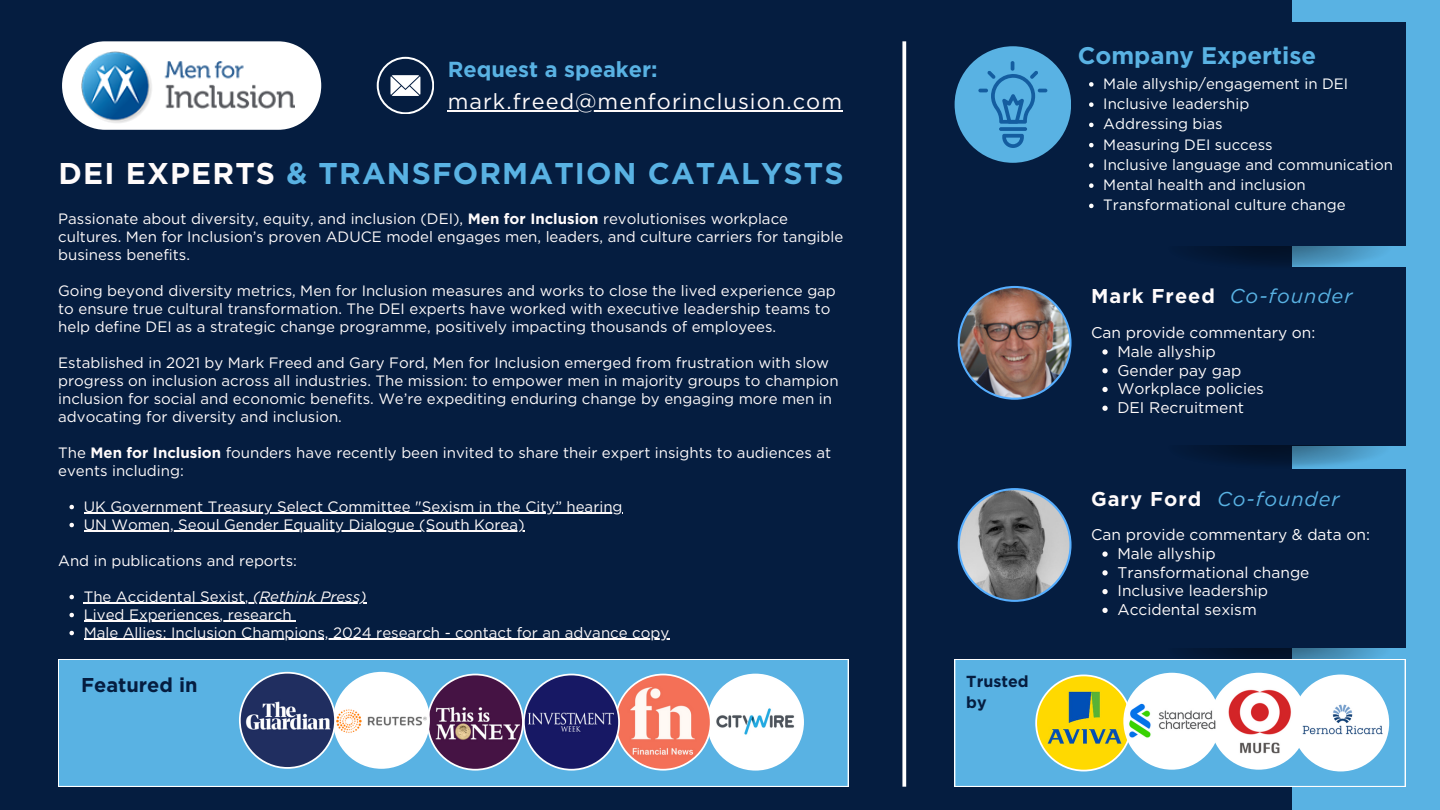
<style>
.page{position:relative;width:1440px;height:810px;background:#051d40}
.page>*{position:absolute;margin:0;border:0;box-sizing:border-box;transform-origin:0 0}
.t1{font:700 30px "Gotham";letter-spacing:.04em;color:#59b2e3}
.t2{font:700 24px "Gotham";color:#59b2e3}
.t3{font:21.8px "Gotham";letter-spacing:.05em;color:#fffbfb}
.t4{font:700 21.8px "Gotham";color:#59b2e3}
.t5{font:italic 20px "Gotham";letter-spacing:.05em;color:#59b2e3}
.t6{font:700 20px "Gotham";letter-spacing:.05em;color:#fffbfb}
.t7{font:700 20px "Gotham";color:#051d40}
.t8{font:700 16px "Gotham";color:#051d40}
.t9{font:15.5px "Gotham";color:#fffbfb}
.t10{font:15px/18px "Gotham";color:#fffbfb}
.t11{font:15px "Gotham";color:#fff}
.s1{color:#fffbfb}
.s2{font-weight:700}
.s3{font-style:italic}
</style>
<div class="page">
<div style="left:1292px;top:0;width:148px;height:810px;background:#59b2e3"></div>
<div style="left:943px;top:23px;width:462px;height:223px;background:#051d40"></div>
<svg style="left:377px;top:57px;width:57px;height:57px"></svg>
<hr style="left:448px;top:110px;width:395px;height:2px;background:#fffbfb">
<div style="left:943px;top:267px;width:462px;height:179px;background:#051d40"></div>
<img style="left:958px;top:286px;width:114px;height:114px">
<img style="left:1197px;top:446px;width:194px;height:24px">
<svg style="left:1102px;top:349px;width:6px;height:6px"></svg>
<svg style="left:1102px;top:368px;width:6px;height:5px"></svg>
<svg style="left:1102px;top:387px;width:6px;height:5px"></svg>
<svg style="left:1102px;top:406px;width:6px;height:5px"></svg>
<div style="left:943px;top:470px;width:462px;height:178px;background:#051d40"></div>
<svg style="left:958px;top:488px;width:114px;height:114px"></svg>
<img style="left:1197px;top:648px;width:183px;height:11px">
<svg style="left:1102px;top:551px;width:6px;height:6px"></svg>
<svg style="left:1102px;top:570px;width:6px;height:5px"></svg>
<svg style="left:1102px;top:589px;width:6px;height:5px"></svg>
<svg style="left:1102px;top:608px;width:6px;height:5px"></svg>
<div style="left:955px;top:46px;width:116px;height:117px;background:#59b2e3;border-radius:50%"></div>
<svg style="left:1089px;top:82px;width:5px;height:5px"></svg>
<svg style="left:1089px;top:102px;width:5px;height:5px"></svg>
<svg style="left:1089px;top:123px;width:5px;height:4px"></svg>
<svg style="left:1089px;top:143px;width:5px;height:4px"></svg>
<svg style="left:1089px;top:163px;width:5px;height:5px"></svg>
<svg style="left:1089px;top:183px;width:5px;height:5px"></svg>
<svg style="left:1089px;top:204px;width:5px;height:4px"></svg>
<img style="left:1197px;top:246px;width:184px;height:21px">
<svg style="left:955px;top:659px;width:450px;height:128px"></svg>
<div style="left:58px;top:659px;width:790px;height:128px;background:#59b2e3"></div>
<svg style="left:902px;top:41px;width:4px;height:746px;background:#e3e5e9"></svg>
<div style="left:62px;top:41px;width:259px;height:89px;background:#fff;border-radius:44px"></div>
<img style="left:78px;top:48px;width:217px;height:75px">
<svg style="left:1035px;top:673px;width:354px;height:98px;background:#ced7c1"></svg>
<svg style="left:239px;top:672px;width:565px;height:99px;background:#8f92ae"></svg>
<svg style="left:69px;top:505px;width:5px;height:4px"></svg>
<hr style="left:84px;top:512px;width:539px;height:2px;background:#fffbfb">
<svg style="left:69px;top:523px;width:5px;height:4px"></svg>
<hr style="left:84px;top:530px;width:441px;height:2px;background:#fffbfb">
<svg style="left:69px;top:595px;width:5px;height:4px"></svg>
<hr style="left:84px;top:602px;width:161px;height:2px;background:#fffbfb">
<hr style="left:253px;top:602px;width:114px;height:2px;background:#fffbfb">
<svg style="left:69px;top:613px;width:5px;height:4px"></svg>
<hr style="left:84px;top:620px;width:136px;height:2px;background:#fffbfb">
<hr style="left:220px;top:620px;width:72px;height:2px;background:#fffbfb">
<svg style="left:69px;top:631px;width:5px;height:4px"></svg>
<hr style="left:84px;top:638px;width:585px;height:2px;background:#fffbfb">
<hr style="left:999px;top:127px;width:28px;height:4px;background:#145da0;border-radius:2px">
<svg style="left:1002px;top:134px;width:22px;height:14px"></svg>
<svg style="left:978px;top:61px;width:69px;height:63px"></svg>
<p class="t4" style="left:448px;top:56px;width:212px">Request a speaker:</p>
<p class="t3" style="left:448px;top:88px;width:396px">mark.freed@menforinclusion.com</p>
<p class="t1" style="left:59px;top:155px;width:787px"><span class="s1">DEI EXPERTS</span> &amp; TRANSFORMATION CATALYSTS</p>
<p class="t10" style="left:58px;top:209px;width:787px">Passionate about diversity, equity, and inclusion (DEI), <span class="s2">Men for Inclusion</span> revolutionises workplace cultures. Men for Inclusion’s proven ADUCE model engages men, leaders, and culture carriers for tangible business benefits.</p>
<p class="t10" style="left:58px;top:281px;width:779px">Going beyond diversity metrics, Men for Inclusion measures and works to close the lived experience gap to ensure true cultural transformation. The DEI experts have worked with executive leadership teams to help define DEI as a strategic change programme, positively impacting thousands of employees.</p>
<p class="t10" style="left:58px;top:353px;width:782px">Established in 2021 by Mark Freed and Gary Ford, Men for Inclusion emerged from frustration with slow progress on inclusion across all industries. The mission: to empower men in majority groups to champion inclusion for social and economic benefits. We’re expediting enduring change by engaging more men in advocating for diversity and inclusion.</p>
<p class="t10" style="left:58px;top:443px;width:774px">The <span class="s2">Men for Inclusion</span> founders have recently been invited to share their expert insights to audiences at events including:</p>
<p class="t10" style="left:84px;top:497px;width:540px">UK Government Treasury Select Committee "Sexism in the City” hearing</p>
<p class="t10" style="left:84px;top:515px;width:442px">UN Women, Seoul Gender Equality Dialogue (South Korea)</p>
<p class="t10" style="left:58px;top:551px;width:240px">And in publications and reports:</p>
<p class="t10" style="left:84px;top:587px;width:284px">The Accidental Sexist, <span class="s3">(Rethink Press)</span></p>
<p class="t10" style="left:84px;top:605px;width:209px">Lived Experiences, research</p>
<p class="t10" style="left:84px;top:623px;width:587px">Male Allies: Inclusion Champions, 2024 research - contact for an advance copy</p>
<p class="t7" style="left:81px;top:673px;width:118px">Featured in</p>
<p class="t8" style="left:966px;top:671px;width:64px">Trusted</p>
<p class="t8" style="left:966px;top:693px;width:22px">by</p>
<p class="t2" style="left:1078px;top:41px;width:240px">Company Expertise</p>
<p class="t11" style="left:1103px;top:74px;width:247px">Male allyship/engagement in DEI</p>
<p class="t11" style="left:1103px;top:95px;width:147px">Inclusive leadership</p>
<p class="t11" style="left:1103px;top:115px;width:121px">Addressing bias</p>
<p class="t11" style="left:1103px;top:135px;width:171px">Measuring DEI success</p>
<p class="t11" style="left:1103px;top:155px;width:291px">Inclusive language and communication</p>
<p class="t11" style="left:1103px;top:176px;width:204px">Mental health and inclusion</p>
<p class="t11" style="left:1103px;top:196px;width:244px">Transformational culture change</p>
<p class="t5" style="left:1230px;top:284px;width:124px">Co-founder</p>
<p class="t6" style="left:1091px;top:284px;width:125px">Mark Freed</p>
<p class="t9" style="left:1091px;top:323px;width:226px">Can provide commentary on:</p>
<p class="t9" style="left:1117px;top:342px;width:100px">Male allyship</p>
<p class="t9" style="left:1117px;top:361px;width:125px">Gender pay gap</p>
<p class="t9" style="left:1117px;top:379px;width:148px">Workplace policies</p>
<p class="t9" style="left:1117px;top:398px;width:128px">DEI Recruitment</p>
<p class="t5" style="left:1217px;top:486px;width:124px">Co-founder</p>
<p class="t6" style="left:1091px;top:486px;width:112px">Gary Ford</p>
<p class="t9" style="left:1091px;top:525px;width:280px">Can provide commentary &amp; data on:</p>
<p class="t9" style="left:1117px;top:544px;width:100px">Male allyship</p>
<p class="t9" style="left:1117px;top:563px;width:194px">Transformational change</p>
<p class="t9" style="left:1117px;top:582px;width:152px">Inclusive leadership</p>
<p class="t9" style="left:1117px;top:600px;width:141px">Accidental sexism</p>
</div>
